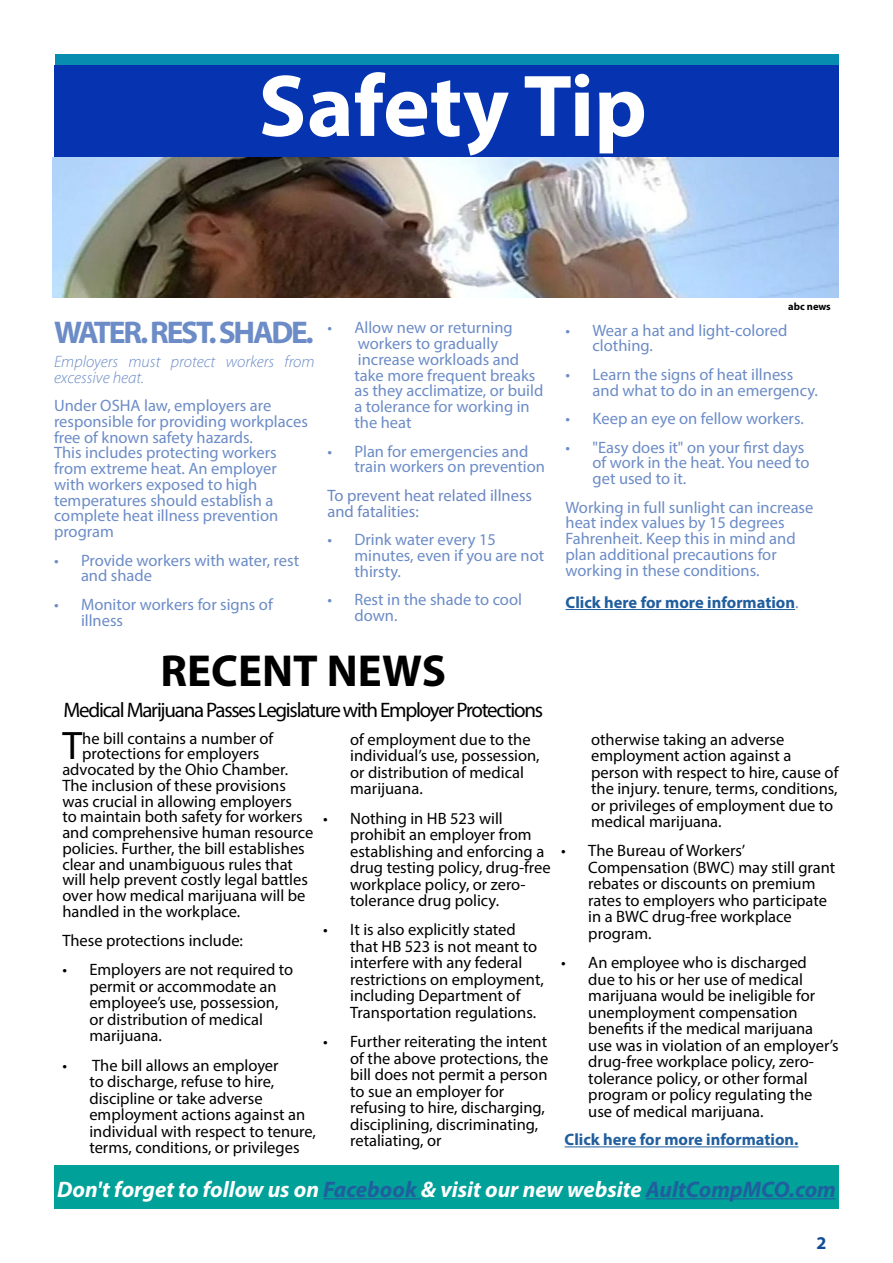
<style>
.page{position:relative;width:893px;height:1263px;background:#fff}
.page>*{position:absolute;margin:0;border:0;box-sizing:border-box;transform-origin:0 0}
.t1{font:700 88.5px "Myriad Pro";color:#fff}
.t2{font:700 45px "Myriad Pro";color:#000}
.t3{font:39.9px "Myriad Pro";color:#000101}
.t4{font:700 31.5px "Myriad Pro";letter-spacing:-.07em;color:#6c8cc7}
.t5{font:italic 700 22.5px "Myriad Pro";color:#fff}
.t6{font:21px "Myriad Pro";letter-spacing:-.06em;color:#000101}
.t7{font:700 18px "Myriad Pro";color:#114d96}
.t8{font:16.5px/16.5px "Myriad Pro";color:#000101}
.t9{font:16.5px/15.8px "Myriad Pro";color:#6c8cc7}
.t10{font:700 16.5px "Myriad Pro";color:#215e9e}
.t11{font:italic 300 16.5px/15.8px "Myriad Pro";color:#6c8cc7}
.t12{font:16.5px/15.8px "Myriad Pro";color:#6b87c4}
.t13{font:700 10.5px "Myriad Pro";color:#000}
.s1{font-weight:400;color:#6c8cc7}
.s2{color:#215e9e}
</style>
<div class="page">
<div style="left:56px;top:54px;width:783px;height:13px;background:#068db0"></div>
<div style="left:54px;top:1165px;width:785px;height:44px;background:#00a199"></div>
<div style="left:54px;top:65px;width:785px;height:233px;background:#0633b0"></div>
<img style="left:53px;top:157px;width:786px;height:140px">
<hr style="left:323px;top:1198px;width:98px;height:1px;background:#215e9e">
<hr style="left:646px;top:1198px;width:190px;height:1px;background:#215e9e">
<hr style="left:565px;top:1146px;width:233px;height:1px;background:#215e9e">
<hr style="left:566px;top:609px;width:229px;height:1px;background:#215e9e">
<h1 class="t1" style="left:259px;top:48px;width:390px">Safety Tip</h1>
<p class="t13" style="left:788px;top:300px;width:44px">abc news</p>
<h3 class="t4" style="left:54px;top:311px;width:261px">WATER. REST. SHADE.</h3>
<p class="t11" style="left:54px;top:353px;width:262px">Employers must protect workers from excessive heat.</p>
<p class="t9" style="left:54px;top:397px;width:255px">Under OSHA law, employers are responsible for providing workplaces free of known safety hazards.<br>This includes protecting workers from extreme heat. An employer with workers exposed to high temperatures should establish a complete heat illness prevention program</p>
<p class="t9" style="left:81px;top:552px;width:220px;text-indent:-27px">• Provide workers with water, rest and shade</p>
<p class="t9" style="left:81px;top:596px;width:193px;text-indent:-27px">• Monitor workers for signs of illness</p>
<p class="t9" style="left:354px;top:320px;width:190px;text-indent:-27px">• Allow new or returning workers to gradually increase workloads and take more frequent breaks as they acclimatize, or build a tolerance for working in the heat</p>
<p class="t9" style="left:354px;top:443px;width:192px;text-indent:-27px">• Plan for emergencies and train workers on prevention</p>
<p class="t12" style="left:327px;top:487px;width:206px">To prevent heat related illness and fatalities:</p>
<p class="t9" style="left:354px;top:531px;width:191px;text-indent:-27px">• Drink water every 15 minutes, even if you are not thirsty.</p>
<p class="t9" style="left:354px;top:591px;width:169px;text-indent:-27px">• Rest in the shade to cool down.</p>
<h2 class="t2" style="left:161px;top:641px;width:287px">RECENT NEWS</h2>
<p class="t6" style="left:64px;top:697px;width:481px">Medical Marijuana Passes Legislature with Employer Protections</p>
<h3 class="t3" style="left:62px;top:721px;width:21px">T</h3>
<p class="t8" style="left:82px;top:729px;width:193px">he bill contains a number of</p>
<p class="t8" style="left:82px;top:745px;width:179px">protections for employers</p>
<p class="t8" style="left:62px;top:761px;width:227px">advocated by the Ohio Chamber.</p>
<p class="t8" style="left:62px;top:777px;width:225px">The inclusion of these provisions</p>
<p class="t8" style="left:62px;top:792px;width:231px">was crucial in allowing employers</p>
<p class="t8" style="left:62px;top:808px;width:242px">to maintain both safety for workers</p>
<p class="t8" style="left:62px;top:824px;width:253px">and comprehensive human resource</p>
<p class="t8" style="left:62px;top:840px;width:244px">policies. Further, the bill establishes</p>
<p class="t8" style="left:62px;top:856px;width:232px">clear and unambiguous rules that</p>
<p class="t8" style="left:62px;top:871px;width:247px">will help prevent costly legal battles</p>
<p class="t8" style="left:62px;top:887px;width:245px">over how medical marijuana will be</p>
<p class="t8" style="left:62px;top:903px;width:179px">handled in the workplace.</p>
<p class="t8" style="left:62px;top:932px;width:182px">These protections include:</p>
<p class="t8" style="left:89px;top:961px;width:205px;text-indent:-27px">• Employers are not required to permit or accommodate an employee’s use, possession, or distribution of medical marijuana.</p>
<p class="t8" style="left:89px;top:1057px;width:228px;text-indent:-27px">• The bill allows an employer<br>to discharge, refuse to hire, discipline or take adverse employment actions against an individual with respect to tenure, terms, conditions, or privileges</p>
<p class="t8" style="left:350px;top:731px;width:191px">of employment due to the individual’s use, possession, or distribution of medical marijuana.</p>
<p class="t8" style="left:350px;top:809px;width:202px;text-indent:-27px">• Nothing in HB 523 will prohibit an employer from establishing and enforcing a drug testing policy, drug-free workplace policy, or zero&shy;tolerance drug policy.</p>
<p class="t8" style="left:350px;top:921px;width:195px;text-indent:-27px">• It is also explicitly stated that HB 523 is not meant to interfere with any federal restrictions on employment, including Department of<br>Transportation regulations.</p>
<p class="t8" style="left:350px;top:1033px;width:200px;text-indent:-27px">• Further reiterating the intent of the above protections, the bill does not permit a person to sue an employer for refusing to hire, discharging, disciplining, discriminating, retaliating, or</p>
<p class="t9" style="left:593px;top:322px;width:196px;text-indent:-27px">• Wear a hat and light-colored clothing.</p>
<p class="t9" style="left:593px;top:366px;width:227px;text-indent:-27px">• Learn the signs of heat illness and what to do in an emergency.</p>
<p class="t9" style="left:566px;top:410px;width:240px">• Keep an eye on fellow workers.</p>
<p class="t9" style="left:593px;top:439px;width:219px;text-indent:-27px">• "Easy does it" on your first days of work in the heat. You need to get used to it.</p>
<p class="t9" style="left:566px;top:499px;width:249px">Working in full sunlight can increase heat index values by 15 degrees<br>Fahrenheit. Keep this in mind and plan additional precautions for working in these conditions.</p>
<p class="t10" style="left:566px;top:592px;width:234px">Click here for more information<span class="s1">.</span></p>
<p class="t8" style="left:591px;top:731px;width:249px">otherwise taking an adverse employment action against a person with respect to hire, cause of the injury. tenure, terms, conditions, or privileges of employment due to medical marijuana.</p>
<p class="t8" style="left:588px;top:842px;width:249px;text-indent:-27px">• The Bureau of Workers’<br>Compensation (BWC) may still grant rebates or discounts on premium rates to employers who participate in a BWC drug-free workplace program.</p>
<p class="t8" style="left:588px;top:954px;width:252px;text-indent:-27px">• An employee who is discharged<br>due to his or her use of medical marijuana would be ineligible for unemployment compensation benefits if the medical marijuana use was in violation of an employer’s drug-free workplace policy, zero&shy;tolerance policy, or other formal program or policy regulating the use of medical marijuana.</p>
<p class="t10" style="left:565px;top:1129px;width:235px">Click here for more information.</p>
<h3 class="t5" style="left:57px;top:1174px;width:780px">Don't forget to follow us on <span class="s2">Facebook</span> &amp; visit our new website <span class="s2">AultCompMCO.com</span></h3>
<p class="t7" style="left:816px;top:1231px;width:11px">2</p>
</div>
